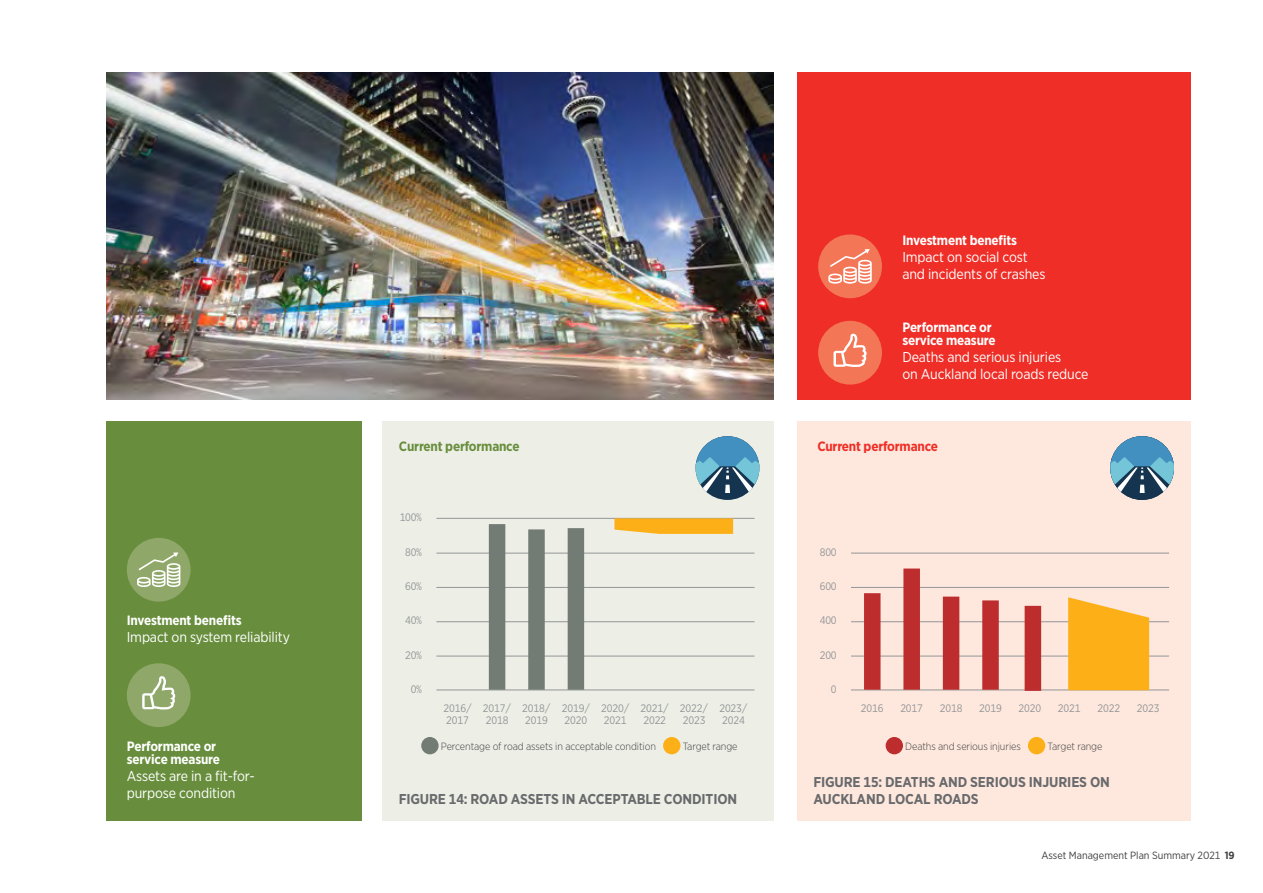
<style>
.page{position:relative;width:1263px;height:893px;background:#fff}
.page>*{position:absolute;margin:0;border:0;box-sizing:border-box;transform-origin:0 0}
.t1{font:14.25px/17.1px "Gotham Narrow";letter-spacing:-.01em;color:#fff}
.t2{font:700 14.25px/17.1px "Gotham Narrow";letter-spacing:-.01em;color:#696a6d}
.t3{font:700 13.5px/13.5px "Gotham Narrow";letter-spacing:-.015em;color:#fff}
.t4{font:700 13.5px "Gotham Narrow";letter-spacing:-.015em;color:#688e3d}
.t5{font:700 13.5px "Gotham Narrow";letter-spacing:-.015em;color:#ee2e27}
.t6{font:10.8px/12px "Gotham Narrow";letter-spacing:-.01em;color:#939598}
.t7{font:300 10.5px "Gotham Narrow";letter-spacing:-.01em;color:#414042}
.t8{font:10.5px "Gotham Narrow";color:#414042}
.s1{font-weight:700}
</style>
<div class="page">
<div style="left:383px;top:421px;width:391px;height:400px;background:#edefe6"></div>
<div style="left:106px;top:421px;width:255px;height:400px;background:#688e3d"></div>
<div style="left:127px;top:538px;width:64px;height:64px;background:#90a76a;border-radius:50%"></div>
<svg style="left:137px;top:552px;width:43px;height:35px"></svg>
<div style="left:127px;top:663px;width:64px;height:64px;background:#90a76a;border-radius:50%"></div>
<svg style="left:142px;top:676px;width:33px;height:33px"></svg>
<div style="left:696px;top:436px;width:63px;height:64px;background:#15344f;border-radius:50%"></div>
<svg style="left:696px;top:436px;width:63px;height:57px"></svg>
<div style="left:797px;top:72px;width:394px;height:328px;background:#ee2e27"></div>
<div style="left:818px;top:234px;width:64px;height:64px;background:#f37657;border-radius:50%"></div>
<svg style="left:828px;top:249px;width:44px;height:35px"></svg>
<div style="left:818px;top:321px;width:64px;height:64px;background:#f37657;border-radius:50%"></div>
<svg style="left:833px;top:334px;width:34px;height:33px"></svg>
<div style="left:797px;top:421px;width:394px;height:400px;background:#fee8dd"></div>
<div style="left:421px;top:737px;width:18px;height:17px;background:#737c74;border-radius:50%"></div>
<div style="left:663px;top:737px;width:17px;height:17px;background:#fcaf17;border-radius:50%"></div>
<hr style="left:436px;top:553px;width:318px;height:1px;background:#939598">
<hr style="left:436px;top:656px;width:318px;height:1px;background:#939598">
<hr style="left:436px;top:587px;width:318px;height:1px;background:#939598">
<hr style="left:436px;top:690px;width:318px;height:1px;background:#939598">
<hr style="left:436px;top:621px;width:318px;height:1px;background:#939598">
<hr style="left:436px;top:518px;width:318px;height:1px;background:#939598">
<div style="left:528px;top:529px;width:17px;height:161px;background:#737c74"></div>
<div style="left:489px;top:524px;width:16px;height:166px;background:#737c74"></div>
<div style="left:568px;top:528px;width:16px;height:162px;background:#737c74"></div>
<svg style="left:614px;top:518px;width:119px;height:16px;background:#f8b226"></svg>
<div style="left:1110px;top:436px;width:64px;height:64px;background:#15344f;border-radius:50%"></div>
<svg style="left:1110px;top:436px;width:64px;height:57px"></svg>
<hr style="left:851px;top:553px;width:318px;height:1px;background:#939598">
<hr style="left:851px;top:656px;width:318px;height:1px;background:#939598">
<hr style="left:851px;top:587px;width:318px;height:1px;background:#939598">
<hr style="left:851px;top:690px;width:318px;height:1px;background:#939598">
<hr style="left:851px;top:621px;width:318px;height:1px;background:#939598">
<div style="left:943px;top:597px;width:16px;height:93px;background:#bd2d2d"></div>
<div style="left:903px;top:568px;width:17px;height:122px;background:#bd2d2d"></div>
<div style="left:864px;top:593px;width:16px;height:97px;background:#bd2d2d"></div>
<div style="left:982px;top:600px;width:17px;height:90px;background:#bd2d2d"></div>
<svg style="left:1068px;top:597px;width:81px;height:93px;background:#fcb52d"></svg>
<div style="left:886px;top:737px;width:17px;height:17px;background:#bd2d2d;border-radius:50%"></div>
<div style="left:1028px;top:737px;width:17px;height:17px;background:#fcaf17;border-radius:50%"></div>
<img style="left:106px;top:72px;width:668px;height:328px">
<div style="left:1025px;top:606px;width:16px;height:85px;background:#bd2d2d"></div>
<p class="t3" style="left:127px;top:614px;width:116px">Investment benefits</p>
<p class="t1" style="left:127px;top:628px;width:165px">Impact on system reliability</p>
<p class="t3" style="left:127px;top:739px;width:95px">Performance or service measure</p>
<p class="t1" style="left:127px;top:767px;width:130px">Assets are in a fit-for&shy;purpose condition</p>
<p class="t3" style="left:902px;top:234px;width:116px">Investment benefits</p>
<p class="t1" style="left:902px;top:249px;width:145px">Impact on social cost and incidents of crashes</p>
<p class="t3" style="left:902px;top:320px;width:95px">Performance or service measure</p>
<p class="t1" style="left:902px;top:348px;width:188px">Deaths and serious injuries<br>on Auckland local roads reduce</p>
<p class="t4" style="left:399px;top:438px;width:122px">Current performance</p>
<p class="t5" style="left:817px;top:438px;width:122px">Current performance</p>
<p class="t6" style="left:400px;top:511px;width:24px">100%</p>
<p class="t6" style="left:405px;top:546px;width:18px">80%</p>
<p class="t6" style="left:405px;top:580px;width:18px">60%</p>
<p class="t6" style="left:405px;top:614px;width:18px">40%</p>
<p class="t6" style="left:405px;top:649px;width:18px">20%</p>
<p class="t6" style="left:411px;top:683px;width:13px">0%</p>
<p class="t6" style="left:820px;top:546px;width:18px">800</p>
<p class="t6" style="left:820px;top:580px;width:18px">600</p>
<p class="t6" style="left:820px;top:614px;width:18px">400</p>
<p class="t6" style="left:820px;top:649px;width:18px">200</p>
<p class="t6" style="left:831px;top:683px;width:7px">0</p>
<p class="t6" style="left:443px;top:702px;width:30px">2016/<br>2017</p>
<p class="t6" style="left:601px;top:702px;width:30px">2020/<br>2021</p>
<p class="t6" style="left:483px;top:702px;width:30px">2017/<br>2018</p>
<p class="t6" style="left:640px;top:702px;width:30px">2021/<br>2022</p>
<p class="t6" style="left:522px;top:702px;width:30px">2018/<br>2019</p>
<p class="t6" style="left:680px;top:702px;width:30px">2022/<br>2023</p>
<p class="t6" style="left:562px;top:702px;width:30px">2019/<br>2020</p>
<p class="t6" style="left:719px;top:702px;width:30px">2023/<br>2024</p>
<p class="t6" style="left:861px;top:702px;width:24px">2016</p>
<p class="t6" style="left:900px;top:702px;width:24px">2017</p>
<p class="t6" style="left:940px;top:702px;width:24px">2018</p>
<p class="t6" style="left:979px;top:702px;width:24px">2019</p>
<p class="t6" style="left:1018px;top:702px;width:24px">2020</p>
<p class="t6" style="left:1058px;top:702px;width:24px">2021</p>
<p class="t6" style="left:1097px;top:702px;width:24px">2022</p>
<p class="t6" style="left:1137px;top:702px;width:24px">2023</p>
<p class="t7" style="left:441px;top:740px;width:217px">Percentage of road assets in acceptable condition</p>
<p class="t7" style="left:683px;top:740px;width:56px">Target range</p>
<p class="t7" style="left:905px;top:740px;width:117px">Deaths and serious injuries</p>
<p class="t7" style="left:1047px;top:740px;width:56px">Target range</p>
<p class="t2" style="left:399px;top:790px;width:340px">FIGURE 14: ROAD ASSETS IN ACCEPTABLE CONDITION</p>
<p class="t2" style="left:813px;top:773px;width:298px">FIGURE 15: DEATHS AND SERIOUS INJURIES ON<br>AUCKLAND LOCAL ROADS</p>
<p class="t8" style="left:1041px;top:849px;width:195px">Asset Management Plan Summary 2021 <span class="s1">19</span></p>
</div>
